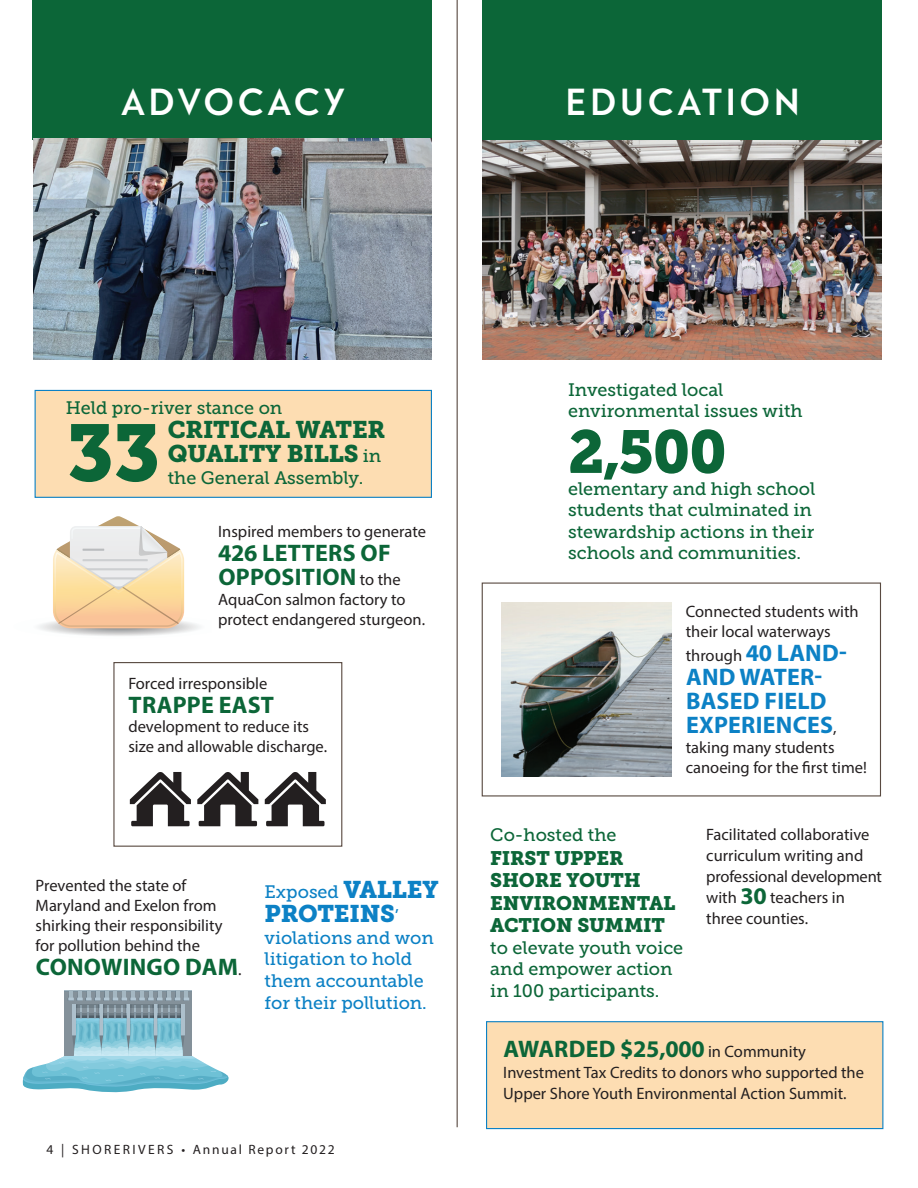
<style>
.page{position:relative;width:918px;height:1188px;background:#fff}
.page>*{position:absolute;margin:0;border:0;box-sizing:border-box;transform-origin:0 0}
.body{font:79.8px "Museo Slab 900";color:#0c6638}
.body-2{font:60px "Museo Slab 900";color:#0c6638}
.head{font:800 36px "Guess Sans";letter-spacing:.1em;color:#fff}
.body-3{font:700 24px/24px "Myriad Pro";letter-spacing:.01em;color:#0c6638}
.body-4{font:700 24px/24px "Myriad Pro";letter-spacing:.01em;color:#0c81c5}
.body-5{font:24px/24px "Museo Slab 900";letter-spacing:-.01em;color:#0c6638}
.body-6{font:700 24px "Myriad Pro";letter-spacing:-.01em;color:#0c6638}
.body-7{font:24px "Museo Slab 900";letter-spacing:-.01em;color:#0c81c5}
.body-8{font:19.5px/22.5px "Museo Slab 900";letter-spacing:-.01em;color:#0c6638}
.body-9{font:18px/21.6px "Museo Slab 500";color:#0c6638}
.body-10{font:18px/21.6px "Museo Slab 500";color:#0c81c5}
.body-11{font:16.5px/19.8px "Myriad Pro";color:#231f20}
.t1{font:13.5px "Myriad Pro";letter-spacing:.135em;color:#231f20}
.s1{font-family:"Museo Slab 500";font-size:18px}
.s2{font-weight:400;font-size:16.5px;color:#231f20}
.s3{font-family:"Museo Slab 900";font-size:24px}
.s4{font-weight:700;font-size:24px;color:#0c81c5}
.s5{font-weight:700;font-size:24px;color:#0c6638}
</style>
<div class="page">
<div style="left:35px;top:390px;width:397px;height:108px;background:#fdddb2;border:1px solid #0c81c5"></div>
<div style="left:486px;top:1021px;width:397px;height:108px;background:#fdddb2;border:1px solid #0c81c5"></div>
<div style="left:113px;top:662px;width:229px;height:185px;border:1px solid #594a41"></div>
<div style="left:482px;top:583px;width:399px;height:213px;border:1px solid #594a41"></div>
<img style="left:483px;top:139px;width:398px;height:221px">
<div style="left:33px;top:0;width:399px;height:139px;background:#0c6638"></div>
<div style="left:483px;top:0;width:399px;height:139px;background:#0c6638"></div>
<hr style="left:457px;top:0;width:1px;height:1127px;background:#594a41">
<img style="left:34px;top:138px;width:398px;height:222px">
<img style="left:501px;top:603px;width:171px;height:174px">
<svg style="left:38px;top:516px;width:162px;height:120px"></svg>
<svg style="left:23px;top:990px;width:206px;height:103px"></svg>
<svg style="left:130px;top:772px;width:61px;height:54px"></svg>
<svg style="left:197px;top:772px;width:61px;height:54px"></svg>
<svg style="left:265px;top:772px;width:61px;height:54px"></svg>
<p class="head" style="left:121px;top:80px;width:225px">ADVOCACY</p>
<p class="head" style="left:565px;top:80px;width:237px">EDUCATION</p>
<p class="body-9" style="left:66px;top:397px;width:218px">Held pro-river stance on</p>
<p class="body-5" style="left:168px;top:418px;width:219px">CRITICAL WATER<br>QUALITY BILLS <span class="s1">in</span></p>
<p class="body-9" style="left:168px;top:467px;width:197px">the General Assembly.</p>
<p class="body-11" style="left:218px;top:522px;width:209px">Inspired members to generate</p>
<p class="body-3" style="left:218px;top:540px;width:184px">426 LETTERS OF<br>OPPOSITION <span class="s2">to the</span></p>
<p class="body-11" style="left:218px;top:589px;width:208px">AquaCon salmon factory to protect endangered sturgeon.</p>
<p class="body" style="left:67px;top:407px;width:95px">33</p>
<p class="body-11" style="left:128px;top:673px;width:141px">Forced irresponsible</p>
<p class="body-3" style="left:129px;top:692px;width:147px">TRAPPE EAST</p>
<p class="body-11" style="left:128px;top:717px;width:200px">development to reduce its size and allowable discharge.</p>
<p class="body-11" style="left:36px;top:876px;width:188px">Prevented the state of<br>Maryland and Exelon from shirking their responsibility for pollution behind the</p>
<p class="body-3" style="left:36px;top:954px;width:207px">CONOWINGO DAM<span class="s2">.</span></p>
<p class="body-10" style="left:265px;top:881px;width:176px">Exposed <span class="s3">VALLEY</span></p>
<p class="body-7" style="left:265px;top:900px;width:136px">PROTEINS<span class="s1">’</span></p>
<p class="body-10" style="left:265px;top:927px;width:171px">violations and won litigation to hold them accountable for their pollution.</p>
<p class="t1" style="left:46px;top:1141px;width:290px">4 | SHORERIVERS • Annual Report 2022</p>
<p class="body-9" style="left:568px;top:379px;width:236px">Investigated local environmental issues with</p>
<p class="body-2" style="left:568px;top:417px;width:160px">2,500</p>
<p class="body-9" style="left:568px;top:478px;width:249px">elementary and high school students that culminated in stewardship actions in their schools and communities.</p>
<p class="body-11" style="left:686px;top:601px;width:174px">Connected students with their local waterways</p>
<p class="body-11" style="left:686px;top:645px;width:162px">through <span class="s4">40 LAND-</span></p>
<p class="body-4" style="left:686px;top:664px;width:152px">AND WATER-<br>BASED FIELD<br>EXPERIENCES<span class="s2">,</span></p>
<p class="body-11" style="left:686px;top:737px;width:183px">taking many students canoeing for the first time!</p>
<p class="body-9" style="left:490px;top:824px;width:128px">Co-hosted the</p>
<p class="body-8" style="left:490px;top:847px;width:187px">FIRST UPPER<br>SHORE YOUTH<br>ENVIRONMENTAL<br>ACTION SUMMIT</p>
<p class="body-9" style="left:490px;top:937px;width:194px">to elevate youth voice and empower action in 100 participants.</p>
<p class="body-11" style="left:706px;top:823px;width:177px;line-height:21px">Facilitated collaborative curriculum writing and professional development with <span class="s5">30</span> teachers in three counties.</p>
<p class="body-6" style="left:504px;top:1033px;width:304px">AWARDED $25,000 <span class="s2">in Community</span></p>
<p class="body-11" style="left:503px;top:1062px;width:362px;line-height:21px">Investment Tax Credits to donors who supported the<br>Upper Shore Youth Environmental Action Summit.</p>
</div>
